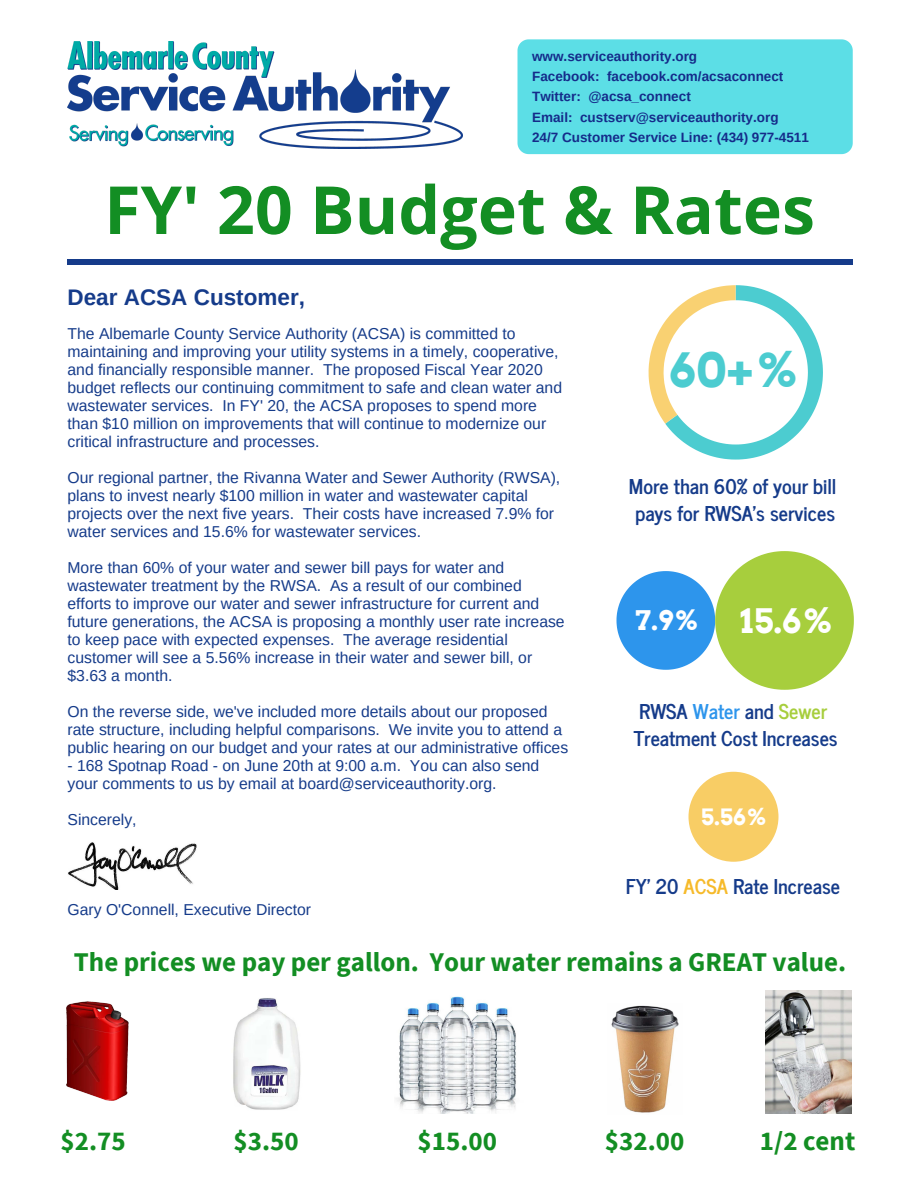
<style>
.page{position:relative;width:918px;height:1188px;background:#fff}
.page>*{position:absolute;margin:0;border:0;box-sizing:border-box;transform-origin:0 0}
.t1{font:700 66.3px "Open Sans";color:#138e23}
.t2{font:700 47.25px "Arvo";color:#4cccd0}
.t3{font:700 33.75px "Arvo";color:#fff}
.t4{font:700 27px "Source Sans Pro";color:#138e23}
.t5{font:700 27px "Arvo";color:#fff}
.t6{font:700 22.5px "Arimo";color:#153b8a}
.t7{font:700 22.5px "Arvo";color:#fff}
.t8{font:700 20.25px/27px "News Cycle";color:#153b8a;text-align:center}
.t9{font:15.75px/18px "Arimo";color:#153b8a}
.t10{font:700 13.5px/20.2px "Arimo";color:#152b8a}
.s1{color:#2d95ec}
.s2{color:#a7ce3d}
.s3{color:#f6ba2a}
</style>
<div class="page">
<div style="left:518px;top:39px;width:335px;height:115px;background:#5cdee6"></div>
<img style="left:68px;top:42px;width:394px;height:106px">
<div style="left:68px;top:259px;width:785px;height:5px;background:#153b8a"></div>
<svg style="left:648px;top:285px;width:175px;height:175px"></svg>
<svg style="left:616px;top:551px;width:238px;height:139px"></svg>
<img style="left:66px;top:1001px;width:62px;height:99px">
<img style="left:68px;top:842px;width:129px;height:48px">
<div style="left:689px;top:772px;width:90px;height:90px;background:#f8cd65;border-radius:50%"></div>
<img style="left:233px;top:998px;width:68px;height:112px">
<img style="left:396px;top:996px;width:120px;height:118px">
<img style="left:611px;top:1005px;width:68px;height:108px">
<img style="left:765px;top:990px;width:87px;height:124px">
<p class="t10" style="left:532px;top:46px;width:278px">www.serviceauthority.org<br>Facebook: facebook.com/acsaconnect Twitter: @acsa_connect<br>Email: custserv@serviceauthority.org<br>24/7 Customer Service Line: (434) 977-4511</p>
<h1 class="t1" style="left:104px;top:163px;width:712px">FY' 20 Budget &amp; Rates</h1>
<h3 class="t6" style="left:68px;top:282px;width:239px">Dear ACSA Customer,</h3>
<p class="t9" style="left:68px;top:324px;width:496px">The Albemarle County Service Authority (ACSA) is committed to maintaining and improving your utility systems in a timely, cooperative, and financially responsible manner. The proposed Fiscal Year 2020 budget reflects our continuing commitment to safe and clean water and wastewater services. In FY' 20, the ACSA proposes to spend more than $10 million on improvements that will continue to modernize our critical infrastructure and processes.</p>
<p class="t9" style="left:68px;top:468px;width:494px">Our regional partner, the Rivanna Water and Sewer Authority (RWSA), plans to invest nearly $100 million in water and wastewater capital projects over the next five years. Their costs have increased 7.9% for water services and 15.6% for wastewater services.</p>
<p class="t9" style="left:68px;top:558px;width:499px">More than 60% of your water and sewer bill pays for water and wastewater treatment by the RWSA. As a result of our combined efforts to improve our water and sewer infrastructure for current and future generations, the ACSA is proposing a monthly user rate increase to keep pace with expected expenses. The average residential customer will see a 5.56% increase in their water and sewer bill, or $3.63 a month.</p>
<p class="t9" style="left:68px;top:702px;width:502px">On the reverse side, we've included more details about our proposed rate structure, including helpful comparisons. We invite you to attend a public hearing on our budget and your rates at our administrative offices</p>
<p class="t9" style="left:68px;top:756px;width:473px">- 168 Spotnap Road - on June 20th at 9:00 a.m. You can also send your comments to us by email at board@serviceauthority.org.</p>
<p class="t9" style="left:68px;top:810px;width:71px">Sincerely,</p>
<p class="t9" style="left:68px;top:900px;width:245px">Gary O'Connell, Executive Director</p>
<h2 class="t2" style="left:669px;top:340px;width:129px">60+%</h2>
<p class="t8" style="left:629px;top:471px;width:209px">More than 60% of your bill pays for RWSA's services</p>
<h3 class="t5" style="left:636px;top:603px;width:63px">7.9%</h3>
<h3 class="t3" style="left:740px;top:600px;width:93px">15.6%</h3>
<p class="t8" style="left:634px;top:696px;width:206px;text-align:left">RWSA <span class="s1">Water</span> and <span class="s2">Sewer<br></span>Treatment Cost Increases</p>
<h3 class="t7" style="left:701px;top:802px;width:67px">5.56%</h3>
<p class="t8" style="left:626px;top:871px;width:216px">FY' 20 <span class="s3">ACSA</span> Rate Increase</p>
<h3 class="t4" style="left:74px;top:944px;width:774px">The prices we pay per gallon. Your water remains a GREAT value.</h3>
<h3 class="t4" style="left:61px;top:1123px;width:67px">$2.75</h3>
<h3 class="t4" style="left:234px;top:1123px;width:67px">$3.50</h3>
<h3 class="t4" style="left:418px;top:1123px;width:81px">$15.00</h3>
<h3 class="t4" style="left:605px;top:1123px;width:81px">$32.00</h3>
<h3 class="t4" style="left:760px;top:1123px;width:97px">1/2 cent</h3>
</div>
